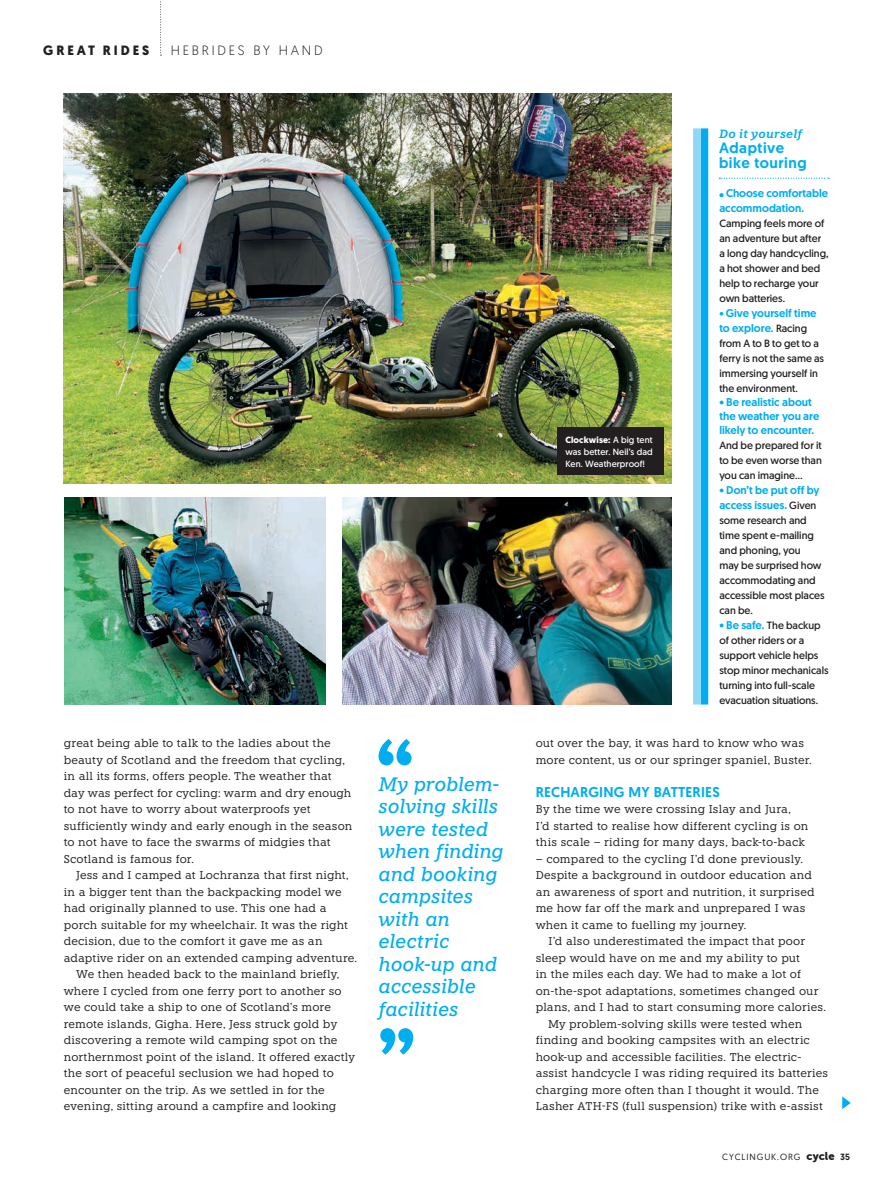
<style>
.page{position:relative;width:893px;height:1191px;background:#fff}
.page>*{position:absolute;margin:0;border:0;box-sizing:border-box;transform-origin:0 0}
.QandA_-_letter_title{font:italic 500 19.5px/22.5px "Knile";letter-spacing:-.01em;color:#00aeef}
.CTC_GREAT_RIDES_INFO{font:500 15px/15px "Geomanist";letter-spacing:.035em;color:#00aeef}
.CTC_GREAT_RIDES_BOXO{font:500 14.25px "Geomanist";letter-spacing:.01em;color:#00aeef}
.t1{font:300 13.5px "Geomanist";letter-spacing:.205em;color:#231f20}
.t2{font:700 13.5px "Geomanist";letter-spacing:.215em;color:#231f20}
.CTC_GREAT_RIDES_INFO-2{font:italic 600 12px "Knile";letter-spacing:.02em;color:#00aeef}
.CTC_GREAT_RIDES_BOXO-2{font:11.25px/16.5px "Knile";letter-spacing:.01em;color:#231f20}
.CTC_GREAT_RIDES_INFO-3{font:500 11.25px/14.2px "Geomanist";color:#00aeef}
.CTC_GREAT_RIDES_INFO-4{font:10.5px/15px "Geomanist";color:#231f20}
.CTC_GREAT_RIDES_BOXO-3{font:9px/12px "Geomanist";letter-spacing:.01em;color:#fff;text-align:justify}
.t3{font:9px "Geomanist";letter-spacing:.1em;color:#231f20}
.s1{font-weight:700}
.s2{font-weight:400;font-size:10.5px}
.s3{font-weight:400;font-size:10.5px;color:#231f20}
.s4{font-weight:500;font-size:11.25px;color:#00aeef}
.s5{font-family:"Museo Sans Rounded 900";font-size:11.25px}
.s6{font-weight:500}
</style>
<div class="page">
<svg style="left:842px;top:1096px;width:9px;height:13px"></svg>
<svg style="left:160px;top:1px;width:2px;height:55px"></svg>
<div style="left:701px;top:128px;width:7px;height:576px;background:#00aeef"></div>
<div style="left:693px;top:128px;width:8px;height:576px;background:#8dd7f7"></div>
<svg style="left:719px;top:178px;width:110px;height:1px"></svg>
<svg style="left:719px;top:193px;width:5px;height:4px"></svg>
<img style="left:65px;top:497px;width:261px;height:207px">
<img style="left:64px;top:93px;width:608px;height:390px">
<img style="left:342px;top:497px;width:330px;height:207px">
<div style="left:557px;top:427px;width:106px;height:48px;background:#231f20"></div>
<svg style="left:380px;top:1028px;width:33px;height:26px"></svg>
<svg style="left:379px;top:739px;width:32px;height:26px"></svg>
<p class="t2" style="left:43px;top:41px;width:108px">GREAT RIDES</p>
<p class="t1" style="left:171px;top:42px;width:153px">HEBRIDES BY HAND</p>
<p class="CTC_GREAT_RIDES_BOXO-2" style="left:64px;top:735px;width:290px">great being able to talk to the ladies about the beauty of Scotland and the freedom that cycling, in all its forms, offers people. The weather that day was perfect for cycling: warm and dry enough to not have to worry about waterproofs yet sufficiently windy and early enough in the season to not have to face the swarms of midgies that Scotland is famous for.</p>
<p class="CTC_GREAT_RIDES_BOXO-2" style="left:64px;top:867px;width:295px;text-indent:12px">Jess and I camped at Lochranza that first night, in a bigger tent than the backpacking model we had originally planned to use. This one had a porch suitable for my wheelchair. It was the right decision, due to the comfort it gave me as an adaptive rider on an extended camping adventure.</p>
<p class="CTC_GREAT_RIDES_BOXO-2" style="left:64px;top:966px;width:293px;text-indent:12px">We then headed back to the mainland briefly, where I cycled from one ferry port to another so we could take a ship to one of Scotland’s more remote islands, Gigha. Here, Jess struck gold by discovering a remote wild camping spot on the northernmost point of the island. It offered exactly the sort of peaceful seclusion we had hoped to encounter on the trip. As we settled in for the evening, sitting around a campfire and looking</p>
<p class="QandA_-_letter_title" style="left:379px;top:772px;width:126px">My problem&shy;solving skills were tested when finding and booking campsites with an electric hook-up and accessible facilities</p>
<p class="CTC_GREAT_RIDES_BOXO-3" style="left:565px;top:433px;width:89px"><span class="s1">Clockwise:</span> A big tent was better. Neil’s dad Ken. Weatherproof!</p>
<p class="CTC_GREAT_RIDES_INFO-2" style="left:719px;top:126px;width:85px">Do it yourself</p>
<p class="CTC_GREAT_RIDES_INFO" style="left:719px;top:140px;width:89px">Adaptive bike touring</p>
<p class="CTC_GREAT_RIDES_INFO-3" style="left:719px;top:186px;width:110px;text-indent:7px">Choose comfortable accommodation.</p>
<p class="CTC_GREAT_RIDES_INFO-4" style="left:719px;top:215px;width:111px">Camping feels more of an adventure but after a long day handcycling, a hot shower and bed help to recharge your own batteries.</p>
<p class="CTC_GREAT_RIDES_INFO-3" style="left:719px;top:305px;width:99px;line-height:15px"><span class="s2">•</span> Give yourself time to explore. <span class="s3">Racing</span></p>
<p class="CTC_GREAT_RIDES_INFO-4" style="left:719px;top:335px;width:106px">from A to B to get to a ferry is not the same as immersing yourself in the environment.</p>
<p class="CTC_GREAT_RIDES_INFO-3" style="left:719px;top:395px;width:101px">• Be realistic about the weather you are likely to encounter.</p>
<p class="CTC_GREAT_RIDES_INFO-4" style="left:719px;top:438px;width:104px;text-align:justify">And be prepared for it to be even worse than you can imagine…</p>
<p class="CTC_GREAT_RIDES_INFO-3" style="left:719px;top:482px;width:102px;line-height:15px">• Don’t be put off by access issues. <span class="s3">Given</span></p>
<p class="CTC_GREAT_RIDES_INFO-4" style="left:719px;top:512px;width:107px">some research and time spent e-mailing and phoning, you<br>may be surprised how accommodating and accessible most places can be.</p>
<p class="CTC_GREAT_RIDES_INFO-4" style="left:719px;top:617px;width:111px"><span class="s4">• Be safe.</span> The backup of other riders or a support vehicle helps stop minor mechanicals turning into full-scale evacuation situations.</p>
<p class="CTC_GREAT_RIDES_BOXO-2" style="left:536px;top:735px;width:277px">out over the bay, it was hard to know who was more content, us or our springer spaniel, Buster.</p>
<p class="CTC_GREAT_RIDES_BOXO" style="left:536px;top:782px;width:185px">RECHARGING MY BATTERIES</p>
<p class="CTC_GREAT_RIDES_BOXO-2" style="left:536px;top:801px;width:274px">By the time we were crossing Islay and Jura,<br>I’d started to realise how different cycling is on this scale – riding for many days, back-to-back</p>
<p class="CTC_GREAT_RIDES_BOXO-2" style="left:536px;top:850px;width:280px">– compared to the cycling I’d done previously.<br>Despite a background in outdoor education and an awareness of sport and nutrition, it surprised me how far off the mark and unprepared I was when it came to fuelling my journey.</p>
<p class="CTC_GREAT_RIDES_BOXO-2" style="left:536px;top:933px;width:292px;text-indent:13px">I’d also underestimated the impact that poor sleep would have on me and my ability to put<br>in the miles each day. We had to make a lot of on-the-spot adaptations, sometimes changed our plans, and I had to start consuming more calories.</p>
<p class="CTC_GREAT_RIDES_BOXO-2" style="left:536px;top:1015px;width:294px;text-indent:12px">My problem-solving skills were tested when finding and booking campsites with an electric hook-up and accessible facilities. The electric&shy;assist handcycle I was riding required its batteries charging more often than I thought it would. The Lasher ATH-FS (full suspension) trike with e-assist</p>
<p class="t3" style="left:722px;top:1150px;width:129px">CYCLINGUK.ORG <span class="s5">cycle</span> <span class="s6">35</span></p>
</div>
